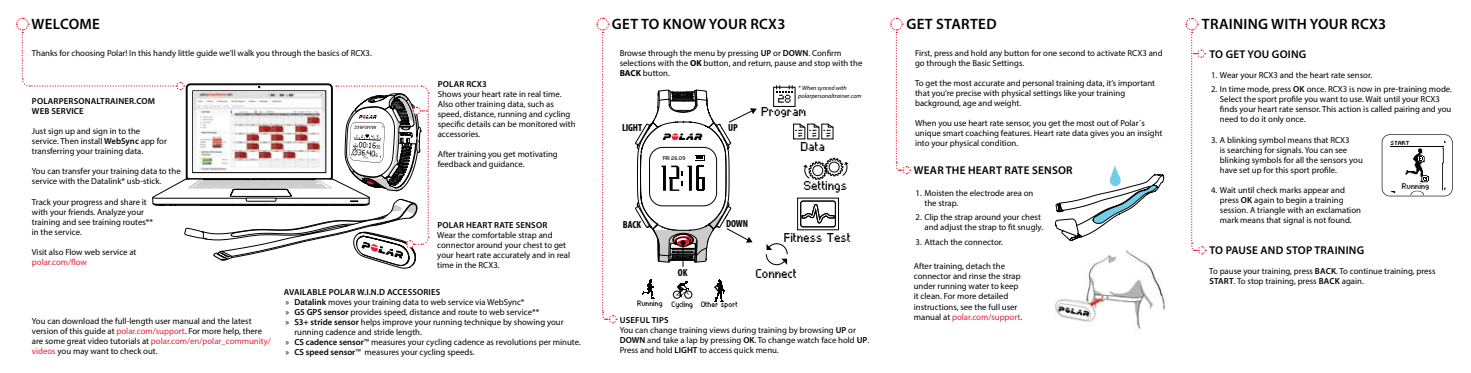
<style>
.page{position:relative;width:1471px;height:373px;background:#fff}
.page>*{position:absolute;margin:0;border:0;box-sizing:border-box;transform-origin:0 0}
.t1{font:600 15px "Myriad Pro";letter-spacing:.02em;color:#000}
.t2{font:600 11.25px "Myriad Pro";letter-spacing:.02em;color:#000}
.t3{font:10.25px "polar matrix basic 7 baseline NG";color:#000}
.t4{font:700 condensed 10.25px "Myriad Pro";color:#000}
.t5{font:10.25px "polar matrix con 7";color:#000}
.t6{font:8.75px/10px "Myriad Pro";color:#000}
.t7{font:600 8.75px/10px "Myriad Pro";letter-spacing:.02em;color:#000}
.t8{font:8.75px "Myriad Pro";color:#e61d34}
.t9{font:6.5px "polar matrix con 7";color:#000}
.t10{font:italic 6.12px/7.4px "Myriad Pro";color:#000}
.t11{font:6.12px "polar matrix basic 7 baseline NG";color:#000}
.t12{font:4.88px "polar matrix con 5 plus";color:#000}
.t13{font:4.38px "polar matrix basic 7 baseline NG";color:#010101}
.s1{font-weight:600}
.s2{color:#e61d34}
.s3{font-weight:700}
</style>
<div class="page">
<svg style="left:1055px;top:166px;width:109px;height:75px"></svg>
<svg style="left:596px;top:17px;width:21px;height:306px"></svg>
<svg style="left:890px;top:17px;width:21px;height:158px"></svg>
<svg style="left:1185px;top:17px;width:21px;height:238px"></svg>
<svg style="left:16px;top:17px;width:414px;height:252px"></svg>
<svg style="left:793px;top:123px;width:40px;height:16px"></svg>
<svg style="left:803px;top:157px;width:45px;height:22px"></svg>
<svg style="left:765px;top:243px;width:23px;height:22px"></svg>
<svg style="left:797px;top:197px;width:42px;height:33px"></svg>
<svg style="left:635px;top:89px;width:121px;height:213px"></svg>
<div style="left:773px;top:87px;width:22px;height:19px;border:1px solid #000"></div>
<svg style="left:776px;top:85px;width:17px;height:17px"></svg>
<svg style="left:1381px;top:134px;width:71px;height:62px"></svg>
<img style="left:1055px;top:249px;width:111px;height:80px">
<h1 class="t1" style="left:32px;top:14px;width:11px">WELCOME</h1>
<p class="t6" style="left:32px;top:48px;width:341px">Thanks for choosing Polar! In this handy little guide we’ll walk you through the basics of RCX3.</p>
<p class="t7" style="left:32px;top:96px;width:125px">POLARPERSONALTRAINER.COM<br>WEB SERVICE</p>
<p class="t6" style="left:32px;top:126px;width:136px">Just sign up and sign in to the service. Then install <span class="s1">WEBSYNC</span> app for transferring your training data.</p>
<p class="t6" style="left:32px;top:166px;width:150px">You can transfer your training data to the service with the Datalink* usb-stick.</p>
<p class="t6" style="left:32px;top:196px;width:123px">Track your progress and share it with your friends. Analyze your training and see training routes** in the service.</p>
<p class="t6" style="left:32px;top:246px;width:106px">Visit also Flow web service at</p>
<p class="t8" style="left:32px;top:256px;width:57px">polar.com/flow</p>
<p class="t7" style="left:438px;top:79px;width:51px">POLAR RCX3</p>
<p class="t6" style="left:438px;top:89px;width:139px">Shows your heart rate in real time.<br>Also other training data, such as speed, distance, running and cycling specific details can be monitored with accessories.</p>
<p class="t6" style="left:438px;top:149px;width:122px">After training you get motivating feedback and guidance.</p>
<p class="t7" style="left:437px;top:219px;width:111px">POLAR HEART RATE SENSOR</p>
<p class="t6" style="left:437px;top:230px;width:134px">Wear the comfortable strap and connector around your chest to get your heart rate accurately and in real time in the RCX3.</p>
<p class="t6" style="left:32px;top:315px;width:240px">You can download the full-length user manual and the latest version of this guide at <span class="s2">polar.com/support</span>. For more help, there are some great video tutorials at <span class="s2">polar.com/en/polar_community/ videos</span> you may want to check out.</p>
<p class="t6" style="left:284px;top:286px;width:242px"><span class="s1">AVAILABLE POLAR W.I.N.D ACCESSORIES<br></span>» <span class="s1">DATALINK</span> moves your training data to web service via WebSync* » <span class="s1">G5 GPS</span></p>
<p class="t6" style="left:324px;top:306px;width:217px"><span class="s1">SENSOR</span> provides speed, distance and route to web service**</p>
<p class="t6" style="left:285px;top:316px;width:280px">» <span class="s1">S3+ STRIDE SENSOR</span> helps improve your running technique by showing your</p>
<p class="t6" style="left:294px;top:326px;width:129px">running cadence and stride length.</p>
<p class="t6" style="left:285px;top:336px;width:297px">» <span class="s1">CS CADENCE SENSOR</span>™ measures your cycling cadence as revolutions per minute.</p>
<p class="t6" style="left:285px;top:346px;width:191px">» <span class="s1">CS SPEED SENSOR</span>™ measures your cycling speeds.</p>
<h1 class="t1" style="left:612px;top:14px;width:175px">GET TO KNOW YOUR RCX3</h1>
<p class="t6" style="left:619px;top:48px;width:244px;text-indent:189px">. Confirm selections with the <span class="s3">OK</span> button, and return, pause and stop with the<br><span class="s3">BACK</span> button.</p>
<p class="t6" style="left:619px;top:48px;width:171px">Browse through the menu by pressing <span class="s1">UP</span> or <span class="s1">DOWN</span></p>
<p class="t10" style="left:798px;top:84px;width:65px">* When synced with polarpersonaltrainer.com</p>
<p class="t4" style="left:622px;top:121px;width:22px">LIGHT</p>
<p class="t13" style="left:663px;top:156px;width:24px">FRI 26.09</p>
<p class="t4" style="left:728px;top:121px;width:11px">UP</p>
<p class="t5" style="left:762px;top:107px;width:46px">Program</p>
<p class="t3" style="left:801px;top:142px;width:26px">Data</p>
<p class="t3" style="left:804px;top:181px;width:45px">Settings</p>
<p class="t4" style="left:623px;top:217px;width:20px">BACK</p>
<p class="t4" style="left:726px;top:217px;width:24px">DOWN</p>
<p class="t3" style="left:784px;top:232px;width:68px">Fitness Test</p>
<p class="t4" style="left:678px;top:266px;width:11px">OK</p>
<p class="t11" style="left:637px;top:300px;width:27px">Running</p>
<p class="t11" style="left:672px;top:301px;width:68px">Cycling Other sport</p>
<p class="t3" style="left:756px;top:268px;width:43px">Connect</p>
<p class="t6" style="left:619px;top:314px;width:238px;text-indent:32px"><span class="s1">TIPS<br></span>You can change training views during training by browsing <span class="s1">UP</span> or<br><span class="s1">DOWN</span></p>
<p class="t7" style="left:620px;top:314px;width:6px">USEFUL</p>
<p class="t6" style="left:619px;top:334px;width:251px;text-indent:27px">and take a lap by pressing <span class="s1">OK</span>. To change watch face hold <span class="s1">UP</span>.<br>Press and hold <span class="s1">LIGHT</span></p>
<p class="t6" style="left:699px;top:344px;width:81px">to access quick menu.</p>
<h1 class="t1" style="left:906px;top:14px;width:92px">GET STARTED</h1>
<p class="t6" style="left:915px;top:48px;width:249px">First, press and hold any button for one second to activate RCX3 and go through the Basic Settings.</p>
<p class="t6" style="left:915px;top:78px;width:242px">To get the most accurate and personal training data, it’s important that you’re precise with physical settings like your training background, age and weight.</p>
<p class="t6" style="left:915px;top:118px;width:249px">When you use heart rate sensor, you get the most out of Polar´s unique smart coaching features. Heart rate data gives you an insight into your physical condition.</p>
<p class="t2" style="left:914px;top:163px;width:160px">WEAR THE HEART RATE SENSOR</p>
<p class="t6" style="left:924px;top:187px;width:110px;text-indent:-9px">1. Moisten the electrode area on the strap.</p>
<p class="t6" style="left:915px;top:212px;width:129px;text-align:right">2. Clip the strap around your chest and adjust the strap to fit snugly.</p>
<p class="t6" style="left:915px;top:236px;width:89px">3. Attach the connector.</p>
<p class="t6" style="left:914px;top:261px;width:110px">After training, detach the connector and rinse the strap under running water to keep it clean. For more detailed instructions, see the full user manual at <span class="s2">polar.com/support</span>.</p>
<h1 class="t1" style="left:1202px;top:14px;width:186px">TRAINING WITH YOUR RCX3</h1>
<p class="t2" style="left:1209px;top:47px;width:98px">TO GET YOU GOING</p>
<p class="t6" style="left:1211px;top:70px;width:163px">1. Wear your RCX3 and the heart rate sensor.</p>
<p class="t6" style="left:1219px;top:84px;width:234px;text-indent:-9px">2. In time mode, press <span class="s1">OK</span> once. RCX3 is now in pre-training mode.<br>Select the sport profile you want to use. Wait until your RCX3 finds your heart rate sensor. This action is called pairing and you need to do it only once.</p>
<p class="t6" style="left:1219px;top:134px;width:144px;text-indent:-9px">3. A blinking symbol means that RCX3<br>is searching for signals. You can see blinking symbols for all the sensors you have set up for this sport profile.</p>
<p class="t6" style="left:1219px;top:184px;width:143px;text-indent:-9px">4. Wait until check marks appear and press <span class="s1">OK</span> again to begin a training session. A triangle with an exclamation mark means that signal is not found.</p>
<p class="t2" style="left:1209px;top:242px;width:156px">TO PAUSE AND STOP TRAINING</p>
<p class="t6" style="left:1209px;top:265px;width:228px">To pause your training, press <span class="s1">BACK</span>. To continue training, press<br><span class="s1">START</span></p>
<p class="t12" style="left:1390px;top:140px;width:21px">START</p>
<p class="t9" style="left:1402px;top:183px;width:29px">Running</p>
<p class="t6" style="left:1233px;top:275px;width:131px">. To stop training, press <span class="s1">BACK</span> again.</p>
</div>
